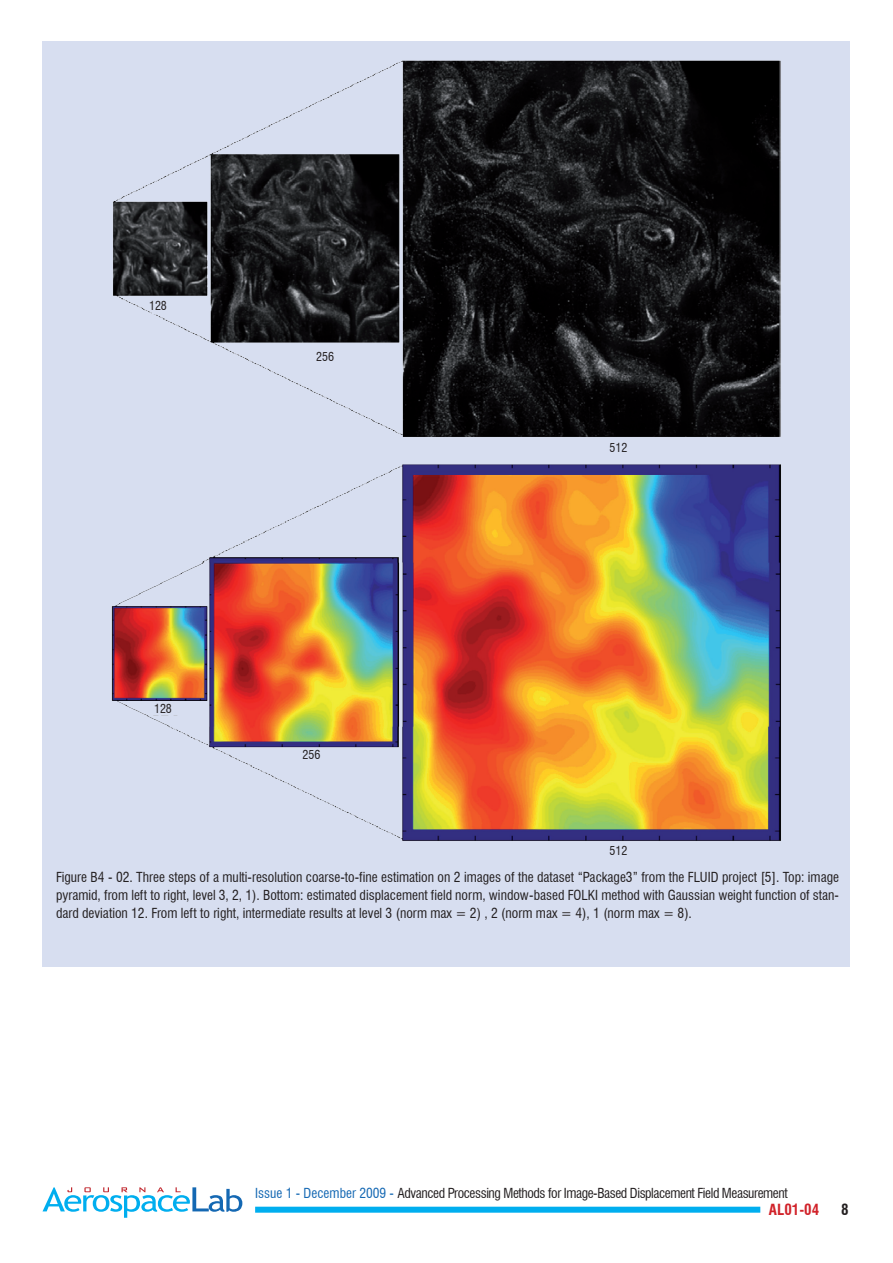
<style>
.page{position:relative;width:893px;height:1263px;background:#fff}
.page>*{position:absolute;margin:0;border:0;box-sizing:border-box;transform-origin:0 0}
.t1{font:700 condensed 15px "Swiss 721 BT";color:#d1232a}
.t2{font:700 condensed 15px "Swiss 721 BT";color:#231f20}
.t3{font:condensed 13.5px/18px "Swiss 721 BT";letter-spacing:-.03em;color:#231f20;text-align:justify}
.t4{font:condensed 12px "Swiss 721 BT";color:#231f20}
.s1{color:#1468b3}
</style>
<div class="page">
<div style="left:255px;top:1207px;width:505px;height:6px;background:#00aeef"></div>
<svg style="left:43px;top:1187px;width:199px;height:31px"></svg>
<div style="left:43px;top:41px;width:807px;height:926px;background:#d7def0"></div>
<img style="left:111px;top:60px;width:670px;height:781px">
<p class="t4" style="left:149px;top:298px;width:19px">128</p>
<p class="t4" style="left:316px;top:349px;width:19px">256</p>
<p class="t4" style="left:154px;top:701px;width:19px">128</p>
<p class="t4" style="left:303px;top:748px;width:19px">256</p>
<p class="t4" style="left:610px;top:440px;width:19px">512</p>
<p class="t4" style="left:610px;top:844px;width:19px">512</p>
<p class="t3" style="left:56px;top:868px;width:784px">Figure B4 - 02. Three steps of a multi-resolution coarse-to-fine estimation on 2 images of the dataset “Package3” from the FLUID project [5]. Top: image pyramid, from left to right, level 3, 2, 1). Bottom: estimated displacement field norm, window-based FOLKI method with Gaussian weight function of stan&shy;dard deviation 12. From left to right, intermediate results at level 3 (norm max = 2) , 2 (norm max = 4), 1 (norm max = 8).</p>
<p class="t3" style="left:255px;top:1184px;width:534px"><span class="s1">Issue 1 - December 2009 -</span> Advanced Processing Methods for Image-Based Displacement Field Measurement</p>
<p class="t1" style="left:769px;top:1200px;width:52px">AL01-04</p>
<p class="t2" style="left:841px;top:1200px;width:9px">8</p>
</div>
